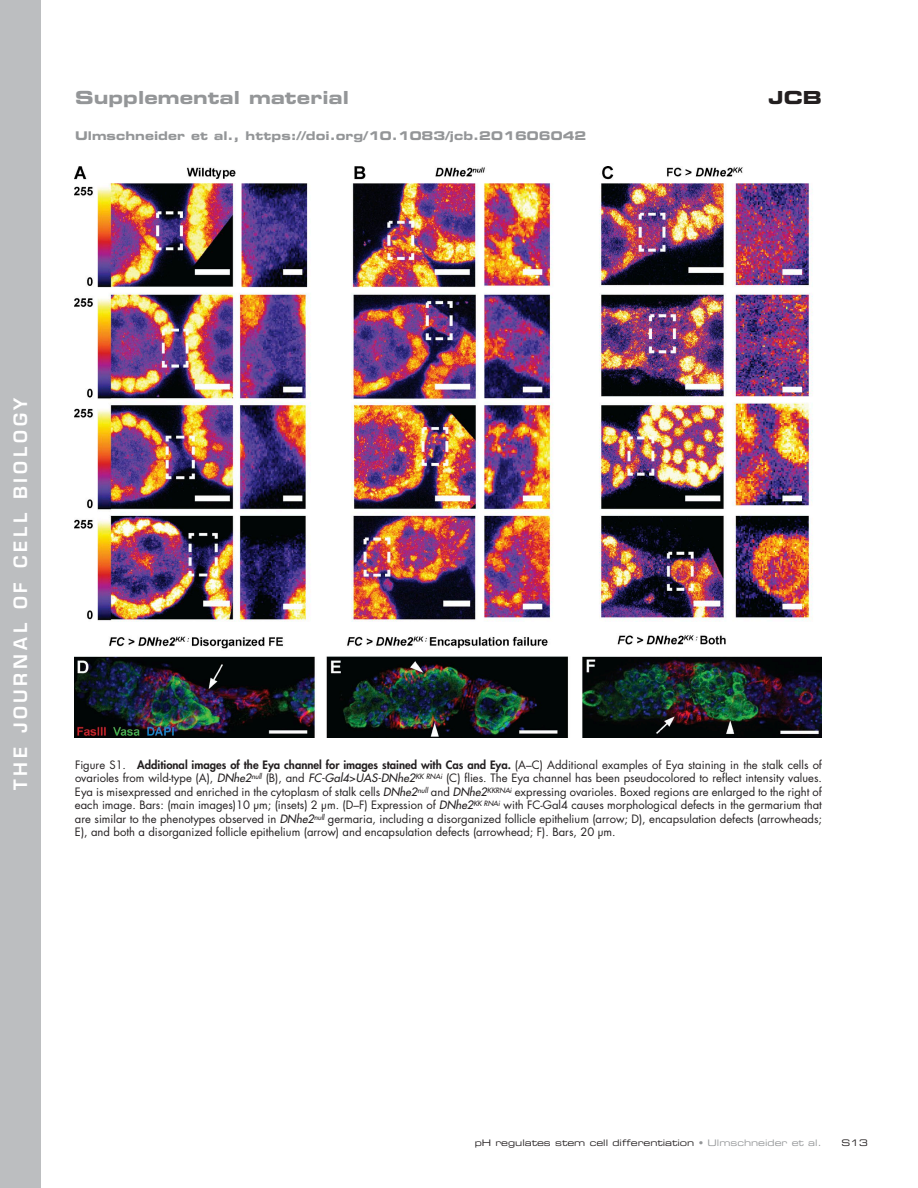
<style>
.page{position:relative;width:918px;height:1188px;background:#fff}
.page>*{position:absolute;margin:0;border:0;box-sizing:border-box;transform-origin:0 0}
.t1{font:600 18px "Eurostile LT Std";letter-spacing:.205em;color:#fff}
.t2{font:18px "Eurostile LT Std Bold Ex 2";letter-spacing:.005em;color:#949698}
.t3{font:18px "Eurostile LT Std Bold Ex 2";color:#231f20}
.t4{font:12px "Eurostile LT Std Bold Ex 2";letter-spacing:.005em;color:#949698}
.t5{font:11.25px/13.5px "Futura Std";color:#231f20;text-align:justify}
.t6{font:9px "Eurostile LT Std Ex 2";color:#231f20}
.s1{font-weight:800}
.s2{font-weight:500;font-style:italic}
.s3{color:#949698}
</style>
<div class="page">
<div style="left:0;top:0;width:40px;height:1188px;background:#bcbec0"></div>
<img style="left:75px;top:166px;width:747px;height:571px">
<h1 class="t2" style="left:75px;top:85px;width:275px">Supplemental material</h1>
<p class="t4" style="left:75px;top:127px;width:513px">Ulmschneider et al., https://doi.org/10.1083/jcb.201606042</p>
<h1 class="t3" style="left:769px;top:84px;width:55px">JCB</h1>
<h1 class="t1" style="left:9px;top:790px;width:395px;rotate:-90deg">THE JOURNAL OF CELL BIOLOGY</h1>
<p class="t5" style="left:75px;top:758px;width:749px">Figure S1. <span class="s1">Additional images of the Eya channel for images stained with Cas and Eya.</span> (A–C) Additional examples of Eya staining in the stalk cells of ovarioles from wild-type (A), <span class="s2">DNhe2</span><sup>null</sup> (B), and <span class="s2">FC-Gal4</span>&gt;<span class="s2">UAS-DNhe2</span><sup>KK</sup> <sup>RNAi</sup> (C) flies. The Eya channel has been pseudocolored to reflect intensity values.<br>Eya is misexpressed and enriched in the cytoplasm of stalk cells <span class="s2">DNhe2</span><sup>null</sup> and <span class="s2">DNhe2</span><sup>KKRNAi</sup> expressing ovarioles. Boxed regions are enlarged to the right of each image. Bars: (main images)10 µm; (insets) 2 µm. (D–F) Expression of <span class="s2">DNhe2</span><sup>KK</sup> <sup>RNAi</sup> with FC-Gal4 causes morphological defects in the germarium that are similar to the phenotypes observed in <span class="s2">DNhe2</span><sup>null</sup> germaria, including a disorganized follicle epithelium (arrow; D), encapsulation defects (arrowheads; E), and both a disorganized follicle epithelium (arrow) and encapsulation defects (arrowhead; F). Bars, 20 µm.</p>
<p class="t6" style="left:475px;top:1136px;width:349px">pH regulates stem cell differentiation <span class="s3">• Ulmschneider et al.</span></p>
<p class="t6" style="left:842px;top:1136px;width:28px">S13</p>
</div>
